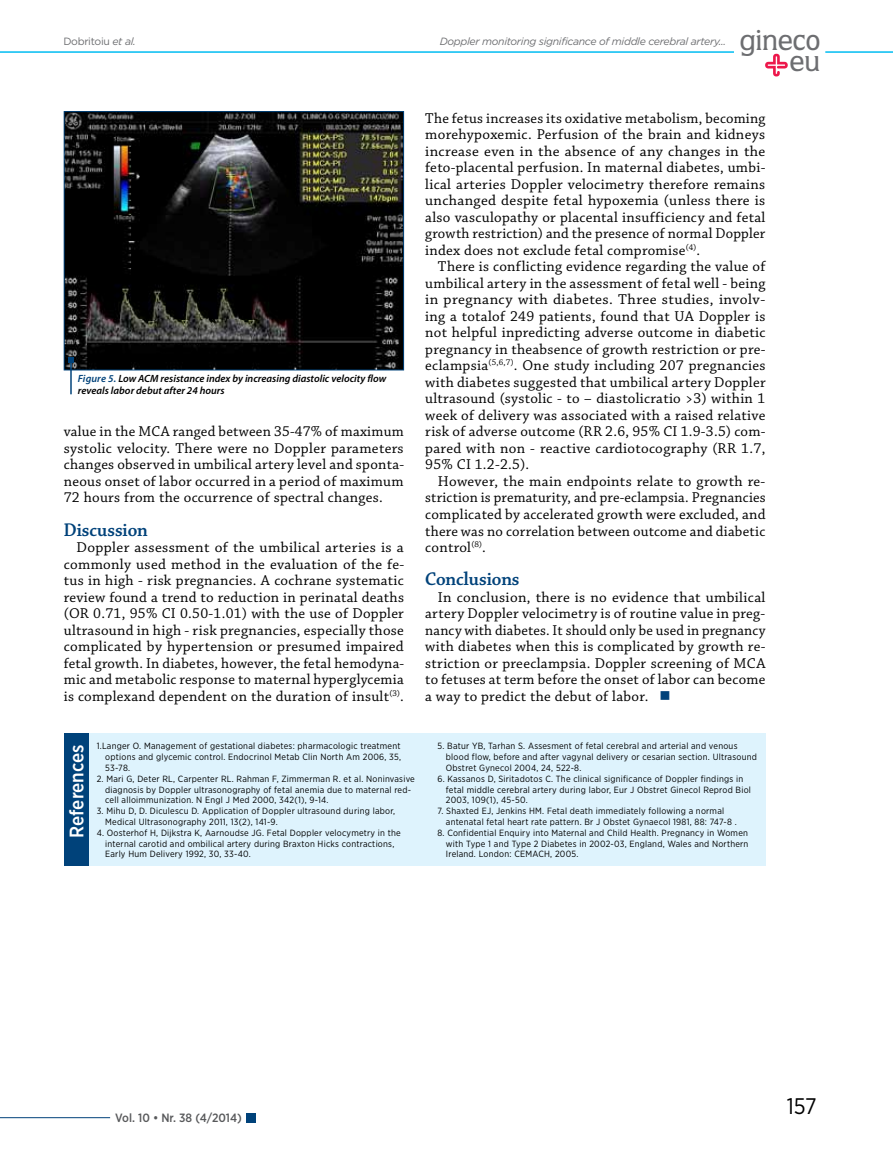
<style>
.page{position:relative;width:893px;height:1149px;background:#fff}
.page>*{position:absolute;margin:0;border:0;box-sizing:border-box;transform-origin:0 0}
.t1{font:500 29.1px/20.9px "Quorum Std";color:#6d6e71;text-align:right}
.t2{font:22.5px "Gotham Narrow";color:#000}
.t3{font:19.5px "Chaparral Pro Semibold Subh";color:#00427a}
.t4{font:500 19.5px "Gotham Narrow";color:#fff}
.t5{font:15px/16.5px "Chaparral Pro";letter-spacing:.02em;color:#000;text-align:justify}
.t6{font:500 12px "Gotham Narrow";color:#58595b}
.t7{font:italic 600 10.5px/12px "Myriad Pro";color:#000}
.t8{font:italic 10.5px "Gotham";letter-spacing:-.03em;color:#6d6e71}
.t9{font:10.5px "Gotham";letter-spacing:-.03em;color:#6d6e71}
.t10{font:9px/10.8px "Gotham Narrow";letter-spacing:.025em;color:#000}
.s1{font-style:italic}
.s2{color:#00427a}
</style>
<div class="page">
<hr style="left:0;top:1116px;width:110px;height:1px;background:#00427a">
<hr style="left:0;top:51px;width:734px;height:2px;background:#00bdf2">
<hr style="left:825px;top:51px;width:68px;height:2px;background:#00bdf2">
<div style="left:246px;top:1112px;width:10px;height:9px;background:#00427a"></div>
<svg style="left:765px;top:54px;width:23px;height:22px"></svg>
<img style="left:66px;top:113px;width:336px;height:255px">
<div style="left:64px;top:111px;width:340px;height:259px;border:1px solid #00427a"></div>
<hr style="left:70px;top:359px;width:2px;height:35px;background:#00427a">
<svg style="left:68px;top:356px;width:6px;height:6px"></svg>
<div style="left:88px;top:733px;width:677px;height:132px;background:#def3fd"></div>
<div style="left:64px;top:733px;width:24px;height:132px;background:#00427a"></div>
<p class="t9" style="left:63px;top:34px;width:74px">Dobritoiu <span class="s1">et al.</span></p>
<p class="t8" style="left:440px;top:34px;width:288px">Doppler monitoring significance of middle cerebral artery...</p>
<h1 class="t1" style="left:739px;top:30px;width:82px">gineco eu</h1>
<p class="t7" style="left:78px;top:372px;width:310px"><span class="s2">Figure 5.</span> Low ACM resistance index by increasing diastolic velocity flow reveals labor debut after 24 hours</p>
<p class="t5" style="left:64px;top:424px;width:342px">value in the MCA ranged between 35-47% of maximum systolic velocity. There were no Doppler parameters changes observed in umbilical artery level and sponta&shy;neous onset of labor occurred in a period of maximum 72 hours from the occurrence of spectral changes.</p>
<h3 class="t3" style="left:64px;top:518px;width:86px">Discussion</h3>
<p class="t5" style="left:64px;top:539px;width:342px;text-indent:13px">Doppler assessment of the umbilical arteries is a commonly used method in the evaluation of the fe&shy;tus in high - risk pregnancies. A cochrane systematic review found a trend to reduction in perinatal deaths (OR 0.71, 95% CI 0.50-1.01) with the use of Doppler ultrasound in high - risk pregnancies, especially those complicated by hypertension or presumed impaired fetal growth. In diabetes, however, the fetal hemodyna&shy;mic and metabolic response to maternal hyperglycemia is complexand dependent on the duration of insult<sup>(3)</sup>.</p>
<p class="t5" style="left:425px;top:110px;width:342px">The fetus increases its oxidative metabolism, becoming morehypoxemic. Perfusion of the brain and kidneys increase even in the absence of any changes in the feto-placental perfusion. In maternal diabetes, umbi&shy;lical arteries Doppler velocimetry therefore remains unchanged despite fetal hypoxemia (unless there is also vasculopathy or placental insufficiency and fetal growth restriction) and the presence of normal Doppler index does not exclude fetal compromise<sup>(4)</sup>.</p>
<p class="t5" style="left:425px;top:259px;width:342px;text-indent:13px">There is conflicting evidence regarding the value of umbilical artery in the assessment of fetal well - being in pregnancy with diabetes. Three studies, involv&shy;ing a totalof 249 patients, found that UA Doppler is not helpful inpredicting adverse outcome in diabetic pregnancy in theabsence of growth restriction or pre&shy;eclampsia<sup>(5,6,7)</sup>. One study including 207 pregnancies with diabetes suggested that umbilical artery Doppler ultrasound (systolic - to – diastolicratio &gt;3) within 1 week of delivery was associated with a raised relative risk of adverse outcome (RR 2.6, 95% CI 1.9-3.5) com&shy;pared with non - reactive cardiotocography (RR 1.7, 95% CI 1.2-2.5).</p>
<p class="t5" style="left:425px;top:473px;width:342px;text-indent:13px">However, the main endpoints relate to growth re&shy;striction is prematurity, and pre-eclampsia. Pregnancies complicated by accelerated growth were excluded, and there was no correlation between outcome and diabetic control<sup>(8)</sup>.</p>
<h3 class="t3" style="left:425px;top:568px;width:96px">Conclusions</h3>
<p class="t5" style="left:425px;top:589px;width:342px;text-indent:13px">In conclusion, there is no evidence that umbilical artery Doppler velocimetry is of routine value in preg&shy;nancy with diabetes. It should only be used in pregnancy with diabetes when this is complicated by growth re&shy;striction or preeclampsia. Doppler screening of MCA to fetuses at term before the onset of labor can become a way to predict the debut of labor. <span class="s2">■</span></p>
<h3 class="t4" style="left:64px;top:837px;width:95px;rotate:-90deg">References</h3>
<p class="t10" style="left:105px;top:740px;width:297px;text-align:justify;text-indent:-9px">1.Langer O. Management of gestational diabetes: pharmacologic treatment options and glycemic control. Endocrinol Metab Clin North Am 2006, 35, 53-78.</p>
<p class="t10" style="left:105px;top:772px;width:311px;text-indent:-9px">2. Mari G, Deter RL, Carpenter RL. Rahman F, Zimmerman R. et al. Noninvasive diagnosis by Doppler ultrasonography of fetal anemia due to maternal red&shy;cell alloimmunization. N Engl J Med 2000, 342(1), 9-14.</p>
<p class="t10" style="left:105px;top:805px;width:291px;text-indent:-9px">3. Mihu D, D. Diculescu D. Application of Doppler ultrasound during labor,<br>Medical Ultrasonography 2011, 13(2), 141-9.</p>
<p class="t10" style="left:105px;top:826px;width:297px;text-indent:-9px">4. Oosterhof H, Dijkstra K, Aarnoudse JG. Fetal Doppler velocymetry in the internal carotid and ombilical artery during Braxton Hicks contractions,<br>Early Hum Delivery 1992, 30, 33-40.</p>
<p class="t10" style="left:446px;top:740px;width:312px;text-indent:-9px">5. Batur YB, Tarhan S. Assesment of fetal cerebral and arterial and venous blood flow, before and after vagynal delivery or cesarian section. Ultrasound<br>Obstret Gynecol 2004, 24, 522-8.</p>
<p class="t10" style="left:446px;top:772px;width:307px;text-indent:-9px">6. Kassanos D, Siritadotos C. The clinical significance of Doppler findings in fetal middle cerebral artery during labor, Eur J Obstret Ginecol Reprod Biol<br>2003, 109(1), 45-50.</p>
<p class="t10" style="left:446px;top:805px;width:292px;text-indent:-9px">7. Shaxted EJ, Jenkins HM. Fetal death immediately following a normal antenatal fetal heart rate pattern. Br J Obstet Gynaecol 1981, 88: 747-8 .</p>
<p class="t10" style="left:446px;top:826px;width:304px;text-align:justify;text-indent:-9px">8. Confidential Enquiry into Maternal and Child Health. Pregnancy in Women with Type 1 and Type 2 Diabetes in 2002-03, England, Wales and Northern Ireland. London: CEMACH, 2005.</p>
<p class="t6" style="left:115px;top:1109px;width:128px">Vol. 10 • Nr. 38 (4/2014)</p>
<h2 class="t2" style="left:787px;top:1091px;width:31px">157</h2>
</div>
